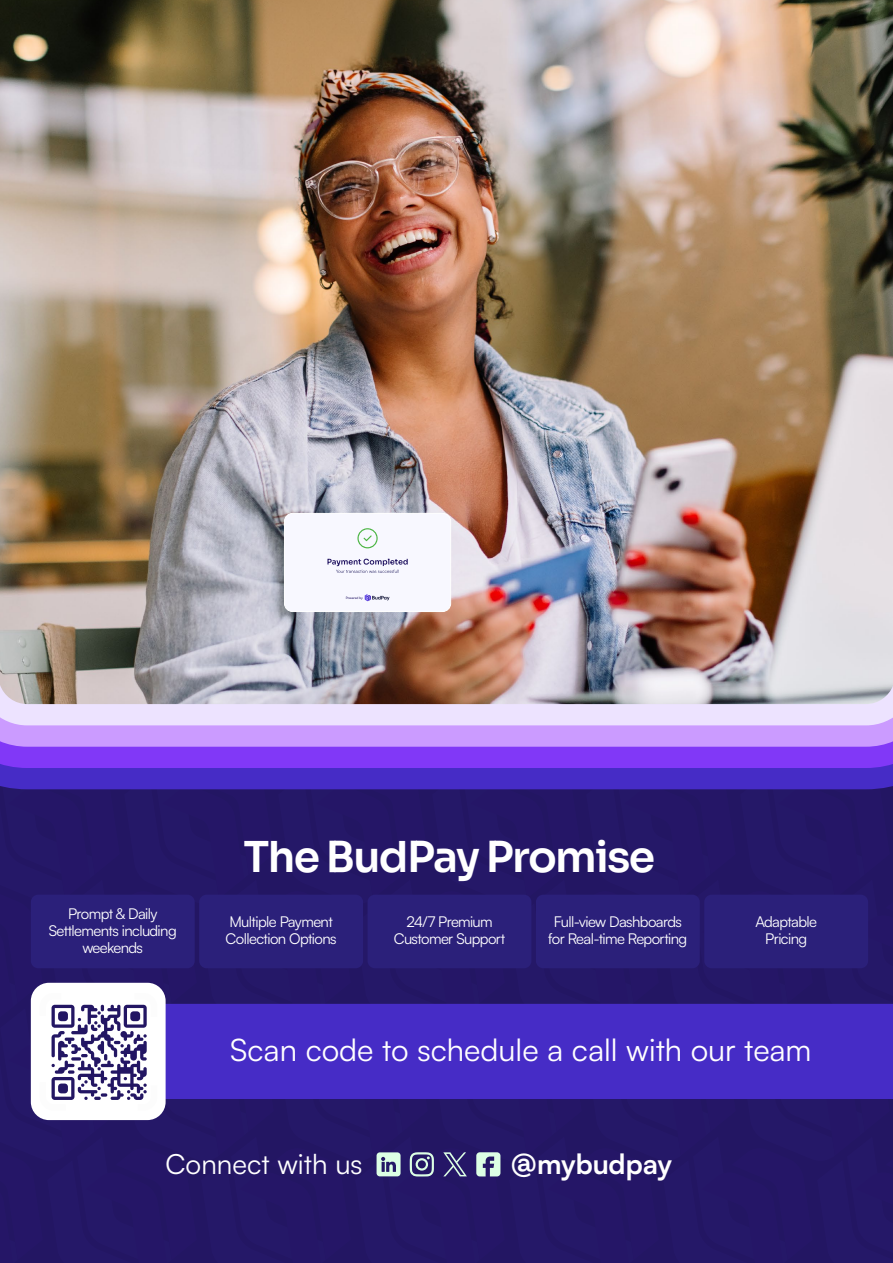
<style>
.page{position:relative;width:893px;height:1263px;background:#251667}
.page>*{position:absolute;margin:0;border:0;box-sizing:border-box;transform-origin:0 0}
.t1{font:600 42.6px "Sora";letter-spacing:-.04em;color:#fff}
.t2{font:30.9px "Satoshi";color:#fff}
.t3{font:27.75px "Satoshi";color:#fff}
.t4{font:700 27.75px "Satoshi";letter-spacing:-.01em;color:#fff}
.t5{font:14.85px/17.1px "Satoshi";letter-spacing:-.04em;color:#fff;text-align:center}
</style>
<div class="page">
<div style="left:0;top:768px;width:893px;height:21px;background:#462cc6"></div>
<div style="left:0;top:747px;width:893px;height:21px;background:#8138f7"></div>
<svg style="left:0;top:725px;width:893px;height:22px;fill:#cb9bff"></svg>
<div style="left:0;top:704px;width:893px;height:21px;background:#ede3ff"></div>
<img style="left:0;top:0;width:893px;height:704px">
<div style="left:166px;top:1004px;width:727px;height:95px;background:#462cc6"></div>
<div style="left:31px;top:895px;width:164px;height:73px;background:#2b207a;border-radius:7px"></div>
<div style="left:199px;top:895px;width:164px;height:73px;background:#2b207a;border-radius:7px"></div>
<div style="left:368px;top:895px;width:163px;height:73px;background:#2b207a;border-radius:7px"></div>
<div style="left:536px;top:895px;width:164px;height:73px;background:#2b207a;border-radius:7px"></div>
<div style="left:704px;top:895px;width:164px;height:73px;background:#2b207a;border-radius:7px"></div>
<div style="left:284px;top:513px;width:167px;height:98px;background:#f8f8ff;border-radius:8px"></div>
<div style="left:284px;top:513px;width:167px;height:99px;border:1px solid #fff;border-radius:8px"></div>
<svg style="left:357px;top:528px;width:21px;height:20px"></svg>
<svg style="left:327px;top:559px;width:81px;height:14px"></svg>
<svg style="left:346px;top:594px;width:43px;height:7px"></svg>
<svg style="left:410px;top:1152px;width:24px;height:24px"></svg>
<svg style="left:443px;top:1152px;width:24px;height:24px"></svg>
<svg style="left:377px;top:1152px;width:24px;height:24px"></svg>
<svg style="left:476px;top:1152px;width:24px;height:24px"></svg>
<div style="left:31px;top:983px;width:135px;height:137px;background:#fff;border-radius:18px"></div>
<svg style="left:51px;top:1004px;width:96px;height:96px"></svg>
<h1 class="t1" style="left:244px;top:821px;width:413px">The BudPay Promise</h1>
<p class="t5" style="left:49px;top:904px;width:129px">Prompt &amp; Daily<br>Settlements including weekends</p>
<p class="t5" style="left:226px;top:913px;width:112px;text-align:left">Multiple Payment<br>Collection Options</p>
<p class="t5" style="left:394px;top:913px;width:113px">24/7 Premium<br>Customer Support</p>
<p class="t5" style="left:548px;top:913px;width:141px">Full-view Dashboards for Real-time Reporting</p>
<p class="t5" style="left:755px;top:913px;width:63px">Adaptable<br>Pricing</p>
<h2 class="t2" style="left:230px;top:1029px;width:583px">Scan code to schedule a call with our team</h2>
<h3 class="t3" style="left:165px;top:1145px;width:198px">Connect with us</h3>
<h3 class="t4" style="left:511px;top:1144px;width:163px">@mybudpay</h3>
</div>
